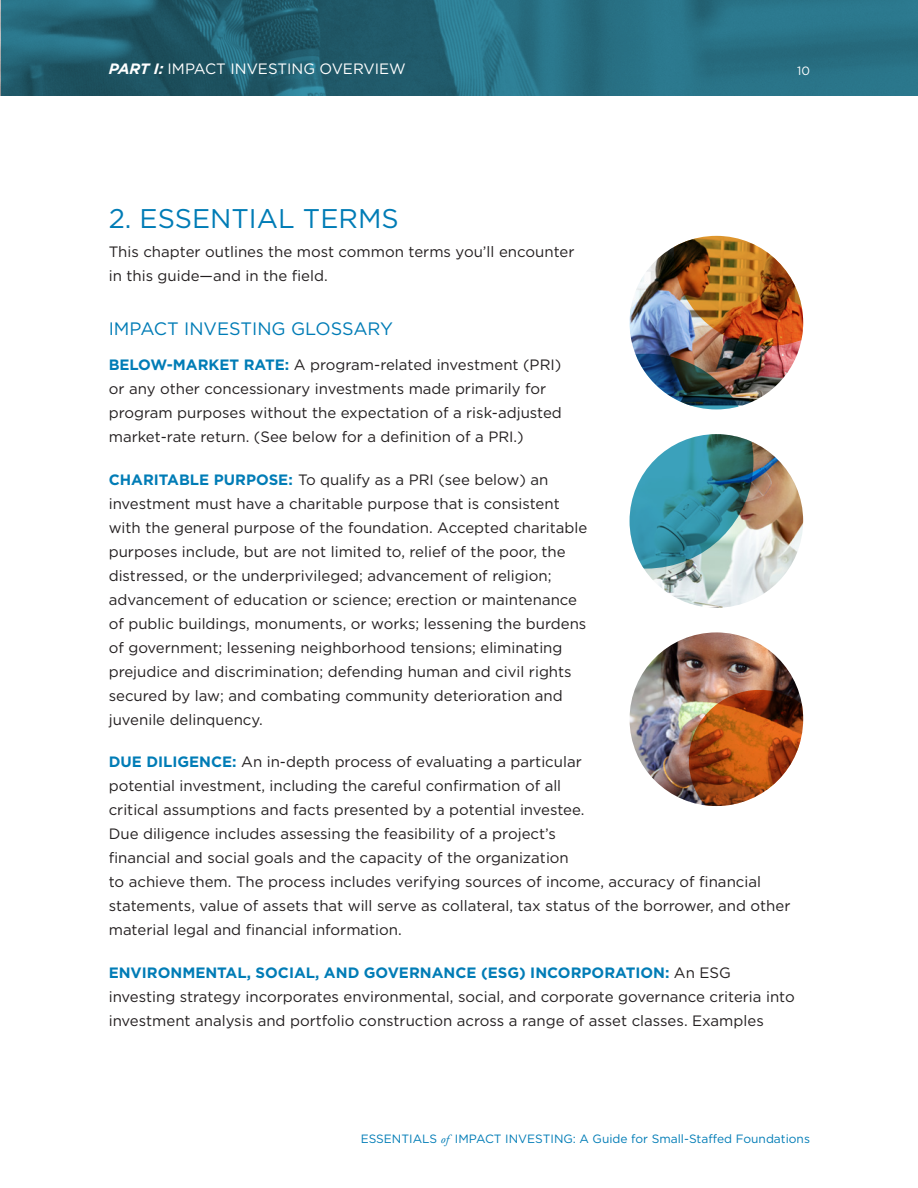
<style>
.page{position:relative;width:918px;height:1188px;background:#fff}
.page>*{position:absolute;margin:0;border:0;box-sizing:border-box;transform-origin:0 0}
.heading_1{font:27px "Gotham";color:#007cb6}
.heading_2{font:18px "Gotham";color:#007cb6}
.body{font:15px/24px "Gotham";color:#231f20}
.t1{font:15px "Gotham";color:#fff}
.t2{font:12px "Gotham";color:#007cb6}
.t3{font:12px "Gotham";color:#fff}
.s1{font-weight:700;font-style:italic}
.s2{font-weight:700;color:#007cb6}
.s3{font-family:"Adobe Garamond";font-style:italic}
</style>
<div class="page">
<img style="left:1px;top:0;width:917px;height:95px">
<img style="left:630px;top:247px;width:170px;height:155px">
<img style="left:630px;top:434px;width:173px;height:174px;border-radius:86px">
<img style="left:630px;top:632px;width:173px;height:174px;border-radius:87px">
<img style="left:674px;top:236px;width:129px;height:110px">
<img style="left:630px;top:354px;width:123px;height:215px">
<img style="left:689px;top:690px;width:114px;height:116px">
<p class="t1" style="left:109px;top:60px;width:299px"><span class="s1">PART I:</span> IMPACT INVESTING OVERVIEW</p>
<p class="t3" style="left:797px;top:64px;width:14px">10</p>
<p class="heading_1" style="left:109px;top:203px;width:292px">2. ESSENTIAL TERMS</p>
<p class="body" style="left:109px;top:240px;width:467px">This chapter outlines the most common terms you’ll encounter in this guide—and in the field.</p>
<p class="heading_2" style="left:109px;top:319px;width:286px">IMPACT INVESTING GLOSSARY</p>
<p class="body" style="left:109px;top:352px;width:455px"><span class="s2">BELOW-MARKET RATE:</span> A program-related investment (PRI) or any other concessionary investments made primarily for program purposes without the expectation of a risk-adjusted market-rate return. (See below for a definition of a PRI.)</p>
<p class="body" style="left:109px;top:467px;width:480px"><span class="s2">CHARITABLE PURPOSE:</span> To qualify as a PRI (see below) an investment must have a charitable purpose that is consistent with the general purpose of the foundation. Accepted charitable purposes include, but are not limited to, relief of the poor, the distressed, or the underprivileged; advancement of religion; advancement of education or science; erection or maintenance of public buildings, monuments, or works; lessening the burdens of government; lessening neighborhood tensions; eliminating prejudice and discrimination; defending human and civil rights secured by law; and combating community deterioration and juvenile delinquency.</p>
<p class="body" style="left:109px;top:750px;width:683px"><span class="s2">DUE DILIGENCE:</span> An in-depth process of evaluating a particular<br>potential investment, including the careful confirmation of all<br>critical assumptions and facts presented by a potential investee.<br>Due diligence includes assessing the feasibility of a project’s<br>financial and social goals and the capacity of the organization<br>to achieve them. The process includes verifying sources of income, accuracy of financial statements, value of assets that will serve as collateral, tax status of the borrower, and other material legal and financial information.</p>
<p class="body" style="left:109px;top:961px;width:688px"><span class="s2">ENVIRONMENTAL, SOCIAL, AND GOVERNANCE (ESG) INCORPORATION:</span> An ESG investing strategy incorporates environmental, social, and corporate governance criteria into investment analysis and portfolio construction across a range of asset classes. Examples</p>
<p class="t2" style="left:361px;top:1132px;width:451px">ESSENTIALS <span class="s3">of</span> IMPACT INVESTING: A Guide for Small-Staffed Foundations</p>
</div>
